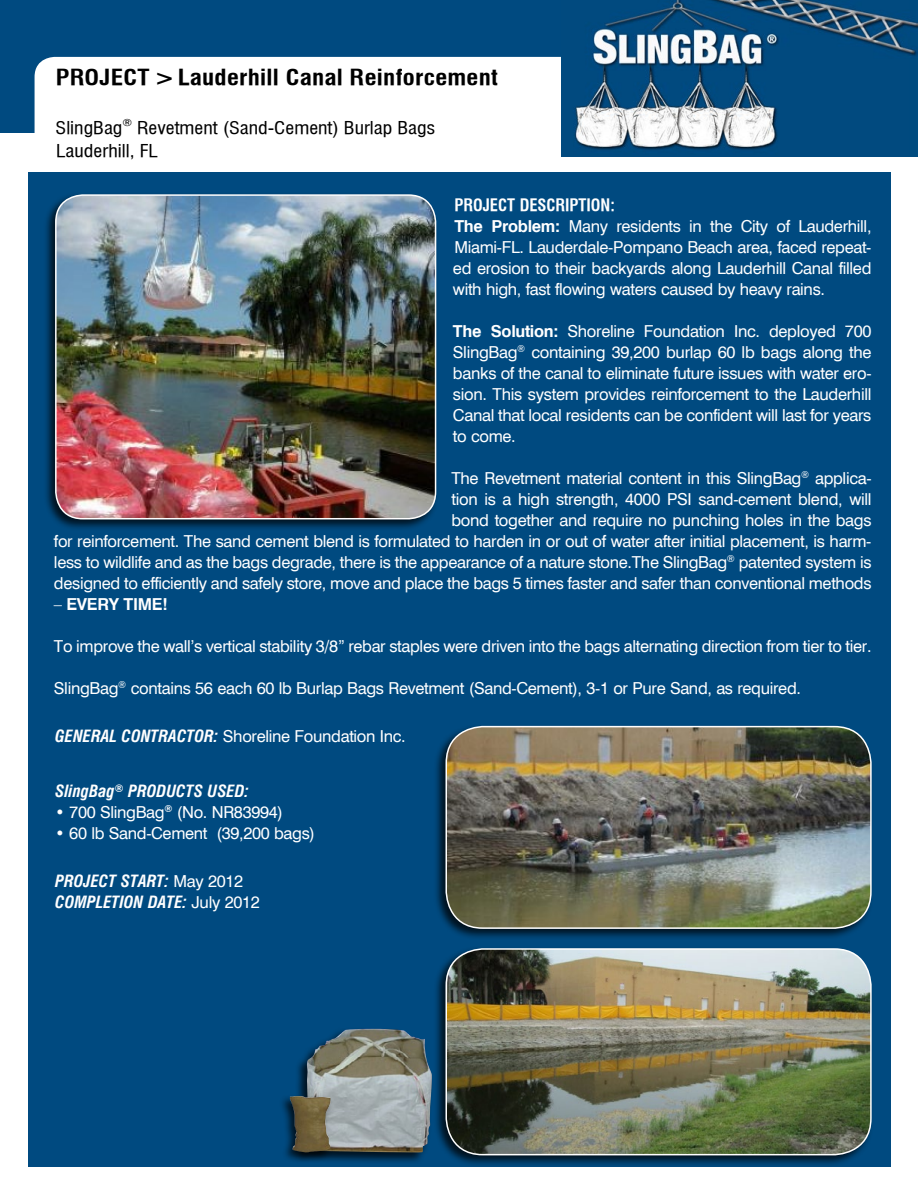
<style>
.page{position:relative;width:918px;height:1188px;background:#fff}
.page>*{position:absolute;margin:0;border:0;box-sizing:border-box;transform-origin:0 0}
.t1{font:21.3px "Swiss 721 Bold Condensed BT";letter-spacing:.01em;color:#000;scale:1.18 1}
.t2{font:16.95px/23.4px "Swiss 721 Condensed BT";color:#000;scale:1.18 1}
.t3{font:16.5px/21px "Swiss 721 BT";letter-spacing:-.02em;color:#fff;text-align:justify}
.t4{font:italic 700 condensed 16.5px/21px "Swiss 721 BT";color:#fff}
.t5{font:16.5px "Swiss 721 Bold Condensed BT";color:#fff}
.t6{font:700 16.5px "Swiss 721 BT";letter-spacing:-.02em;color:#fff}
.s1{font-weight:700}
.s2{font-weight:400}
.s3{font-weight:700;font-style:italic;font-stretch:condensed}
.s4{font-weight:400;font-style:normal;font-stretch:normal}
</style>
<div class="page">
<div style="left:0;top:0;width:918px;height:132px;background:#004a80"></div>
<div style="left:35px;top:57px;width:844px;height:100px;background:#fff;border-radius:20px"></div>
<div style="left:28px;top:172px;width:863px;height:994px;background:#004a80"></div>
<div style="left:43px;top:192px;width:396px;height:339px;background:#000;opacity:.75"></div>
<img style="left:56px;top:195px;width:380px;height:324px">
<div style="left:55px;top:194px;width:381px;height:325px;border:2px solid #fff;border-radius:27px"></div>
<div style="left:434px;top:724px;width:440px;height:216px;background:#000;opacity:.75"></div>
<img style="left:446px;top:727px;width:425px;height:201px">
<div style="left:446px;top:726px;width:426px;height:203px;border:2px solid #fff;border-radius:37px"></div>
<div style="left:293px;top:1027px;width:141px;height:137px;background:#000;opacity:.75"></div>
<img style="left:305px;top:1029px;width:127px;height:124px">
<div style="left:278px;top:1094px;width:55px;height:70px;background:#000;opacity:.75"></div>
<img style="left:290px;top:1096px;width:40px;height:57px">
<img style="left:562px;top:0;width:356px;height:157px">
<div style="left:434px;top:946px;width:440px;height:221px;background:#000;opacity:.75"></div>
<img style="left:446px;top:949px;width:425px;height:206px">
<div style="left:446px;top:948px;width:426px;height:207px;border:2px solid #fff;border-radius:37px"></div>
<p class="t1" style="left:56px;top:65px;width:376px">PROJECT &gt; Lauderhill Canal Reinforcement</p>
<p class="t2" style="left:56px;top:116px;width:323px">SlingBag<sup>®</sup> Revetment (Sand-Cement) Burlap Bags<br>Lauderhill, FL</p>
<p class="t5" style="left:454px;top:195px;width:162px">PROJECT DESCRIPTION:</p>
<p class="t3" style="left:453px;top:215px;width:420px"><span class="s1">The Problem:</span> Many residents in the City of Lauderhill, Miami-FL. Lauderdale-Pompano Beach area, faced repeat&shy;ed erosion to their backyards along Lauderhill Canal filled with high, fast flowing waters caused by heavy rains.</p>
<p class="t3" style="left:453px;top:320px;width:420px"><span class="s1">The Solution:</span> Shoreline Foundation Inc. deployed 700<br>SlingBag<sup>®</sup> containing 39,200 burlap 60 lb bags along the banks of the canal to eliminate future issues with water ero&shy;sion. This system provides reinforcement to the Lauderhill Canal that local residents can be confident will last for years to come.</p>
<p class="t3" style="left:54px;top:467px;width:819px;text-align:right">The Revetment material content in this SlingBag<sup>®</sup> applica-<br>tion is a high strength, 4000 PSI sand-cement blend, will<br>bond together and require no punching holes in the bags<br>for reinforcement. The sand cement blend is formulated to harden in or out of water after initial placement, is harm&shy;less to wildlife and as the bags degrade, there is the appearance of a nature stone.The SlingBag<sup>®</sup> patented system is designed to efficiently and safely store, move and place the bags 5 times faster and safer than conventional methods</p>
<p class="t6" style="left:54px;top:594px;width:115px"><span class="s2">–</span> EVERY TIME!</p>
<p class="t3" style="left:54px;top:635px;width:819px">To improve the wall’s vertical stability 3/8” rebar staples were driven into the bags alternating direction from tier to tier.</p>
<p class="t3" style="left:54px;top:677px;width:748px">SlingBag<sup>®</sup> contains 56 each 60 lb Burlap Bags Revetment (Sand-Cement), 3-1 or Pure Sand, as required.</p>
<p class="t3" style="left:55px;top:725px;width:352px"><span class="s3">GENERAL CONTRACTOR:</span> Shoreline Foundation Inc.</p>
<p class="t4" style="left:55px;top:780px;width:195px">SlingBag<sup>®</sup> PRODUCTS USED:</p>
<p class="t3" style="left:55px;top:801px;width:229px">• 700 SlingBag<sup>®</sup> (No. NR83994)</p>
<p class="t3" style="left:55px;top:822px;width:261px">• 60 lb Sand-Cement (39,200 bags)</p>
<p class="t4" style="left:55px;top:870px;width:206px">PROJECT START: <span class="s4">May 2012<br></span>COMPLETION DATE: <span class="s4">July 2012</span></p>
</div>
